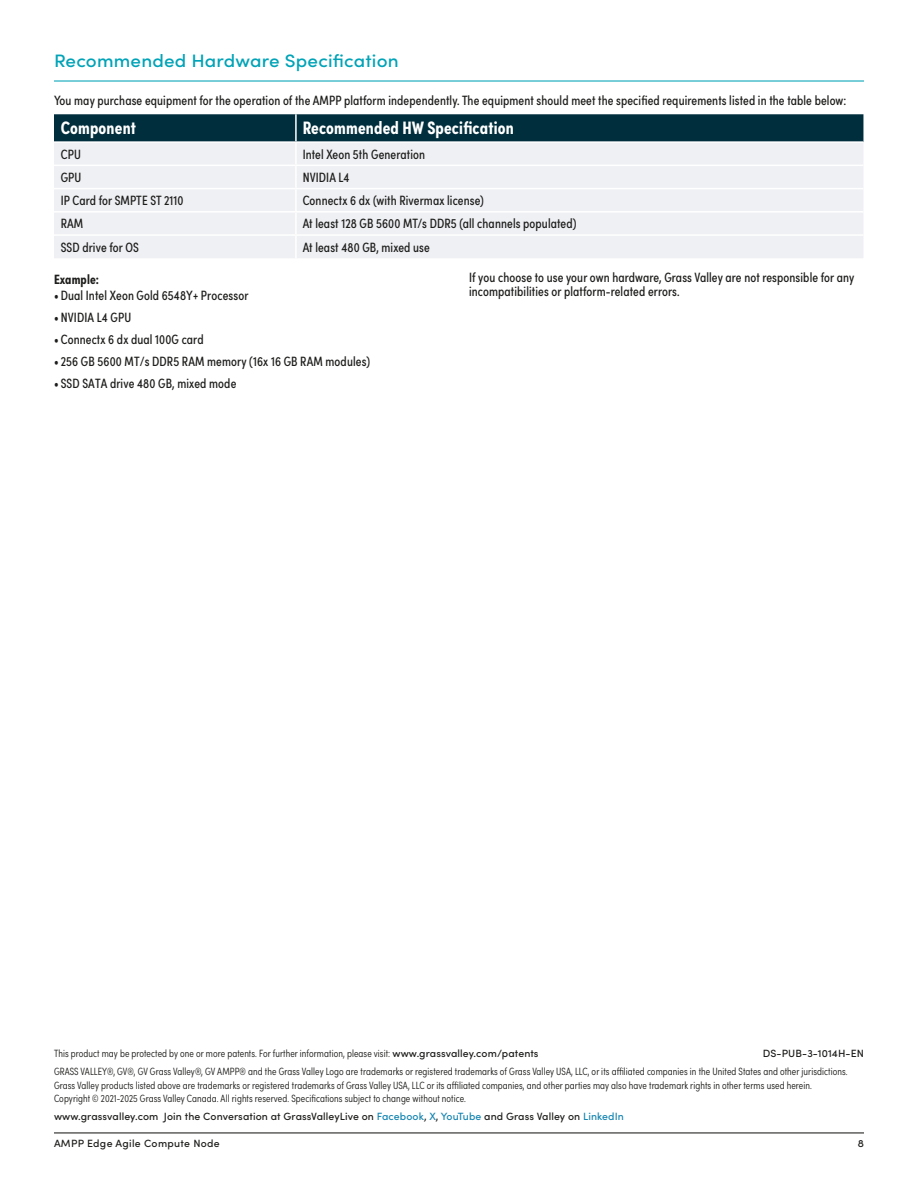
<style>
.page{position:relative;width:918px;height:1188px;background:#fff}
.page>*{position:absolute;margin:0;border:0;box-sizing:border-box;transform-origin:0 0}
.t1{font:700 18px "Sofia Pro Condensed";letter-spacing:.01em;color:#fff}
.t2{font:500 18px "Sofia Pro";letter-spacing:.01em;color:#00a3b7;scale:1.05 1}
.t3{font:13.5px/13.5px "Sofia Pro Condensed";letter-spacing:.01em;color:#1d1d1b}
.t4{font:700 13.5px "Sofia Pro Condensed";letter-spacing:.01em;color:#1d1d1b}
.t5{font:300 10.5px/13.5px "Sofia Pro Condensed";letter-spacing:.01em;color:#1d1d1b}
.t6{font:500 10.5px "Sofia Pro";letter-spacing:.01em;color:#1d1d1b}
.t7{font:500 10.5px "Sofia Pro";letter-spacing:.03em;color:#1d1d1b}
.s1{font-family:"Sofia Pro";font-weight:500}
.s2{color:#1585b1}
</style>
<div class="page">
<hr style="left:54px;top:1132px;width:810px;height:1px;background:#1d1d1b">
<hr style="left:54px;top:80px;width:810px;height:2px;background:#00a3b7">
<div style="left:54px;top:114px;width:809px;height:27px;background:#002e3d"></div>
<div style="left:54px;top:143px;width:809px;height:115px;background:#eff0f4"></div>
<hr style="left:295px;top:114px;width:2px;height:27px;background:#fff">
<hr style="left:295px;top:143px;width:2px;height:22px;background:#fff">
<hr style="left:54px;top:165px;width:242px;height:1px;background:#fff">
<hr style="left:296px;top:165px;width:567px;height:1px;background:#fff">
<hr style="left:295px;top:166px;width:2px;height:22px;background:#fff">
<hr style="left:54px;top:188px;width:242px;height:1px;background:#fff">
<hr style="left:296px;top:188px;width:567px;height:1px;background:#fff">
<hr style="left:295px;top:189px;width:2px;height:22px;background:#fff">
<hr style="left:54px;top:211px;width:242px;height:2px;background:#fff">
<hr style="left:296px;top:211px;width:567px;height:2px;background:#fff">
<hr style="left:295px;top:213px;width:2px;height:21px;background:#fff">
<hr style="left:54px;top:234px;width:242px;height:2px;background:#fff">
<hr style="left:296px;top:234px;width:567px;height:2px;background:#fff">
<hr style="left:295px;top:236px;width:2px;height:22px;background:#fff">
<h1 class="t2" style="left:54px;top:47px;width:330px">Recommended Hardware Specification</h1>
<p class="t3" style="left:54px;top:92px;width:794px">You may purchase equipment for the operation of the AMPP platform independently. The equipment should meet the specified requirements listed in the table below:</p>
<h1 class="t1" style="left:61px;top:114px;width:77px">Component</h1>
<h1 class="t1" style="left:303px;top:114px;width:213px">Recommended HW Specification</h1>
<p class="t3" style="left:61px;top:146px;width:22px">CPU</p>
<p class="t3" style="left:303px;top:146px;width:124px">Intel Xeon 5th Generation</p>
<p class="t3" style="left:61px;top:170px;width:22px">GPU</p>
<p class="t3" style="left:303px;top:170px;width:48px">NVIDIA L4</p>
<p class="t3" style="left:61px;top:193px;width:124px">IP Card for SMPTE ST 2110</p>
<p class="t3" style="left:303px;top:193px;width:183px">Connectx 6 dx (with Rivermax license)</p>
<p class="t3" style="left:61px;top:216px;width:24px">RAM</p>
<p class="t3" style="left:303px;top:216px;width:275px">At least 128 GB 5600 MT/s DDR5 (all channels populated)</p>
<p class="t3" style="left:61px;top:239px;width:80px">SSD drive for OS</p>
<p class="t3" style="left:303px;top:239px;width:129px">At least 480 GB, mixed use</p>
<p class="t4" style="left:54px;top:269px;width:47px">Example:</p>
<p class="t3" style="left:54px;top:288px;width:196px">• Dual Intel Xeon Gold 6548Y+ Processor</p>
<p class="t3" style="left:54px;top:310px;width:79px">• NVIDIA L4 GPU</p>
<p class="t3" style="left:54px;top:332px;width:151px">• Connectx 6 dx dual 100G card</p>
<p class="t3" style="left:54px;top:354px;width:318px">• 256 GB 5600 MT/s DDR5 RAM memory (16x 16 GB RAM modules)</p>
<p class="t3" style="left:54px;top:376px;width:184px">• SSD SATA drive 480 GB, mixed mode</p>
<p class="t3" style="left:469px;top:270px;width:387px">If you choose to use your own hardware, Grass Valley are not responsible for any incompatibilities or platform-related errors.</p>
<p class="t5" style="left:54px;top:1046px;width:486px">This product may be protected by one or more patents. For further information, please visit: <span class="s1">www.grassvalley.com/patents</span></p>
<p class="t6" style="left:763px;top:1046px;width:103px">DS-PUB-3-1014H-EN</p>
<p class="t5" style="left:54px;top:1064px;width:795px">GRASS VALLEY®, GV®, GV Grass Valley®, GV AMPP® and the Grass Valley Logo are trademarks or registered trademarks of Grass Valley USA, LLC, or its affiliated companies in the United States and other jurisdictions.<br>Grass Valley products listed above are trademarks or registered trademarks of Grass Valley USA, LLC or its affiliated companies, and other parties may also have trademark rights in other terms used herein.<br>Copyright © 2021-2025 Grass Valley Canada. All rights reserved. Specifications subject to change without notice.</p>
<p class="t6" style="left:54px;top:1108px;width:571px">www.grassvalley.com Join the Conversation at GrassValleyLive on <span class="s2">Facebook</span>, <span class="s2">X</span>, <span class="s2">YouTube</span> and Grass Valley on <span class="s2">LinkedIn</span></p>
<p class="t7" style="left:54px;top:1136px;width:167px">AMPP Edge Agile Compute Node</p>
<p class="t6" style="left:858px;top:1136px;width:8px">8</p>
</div>
